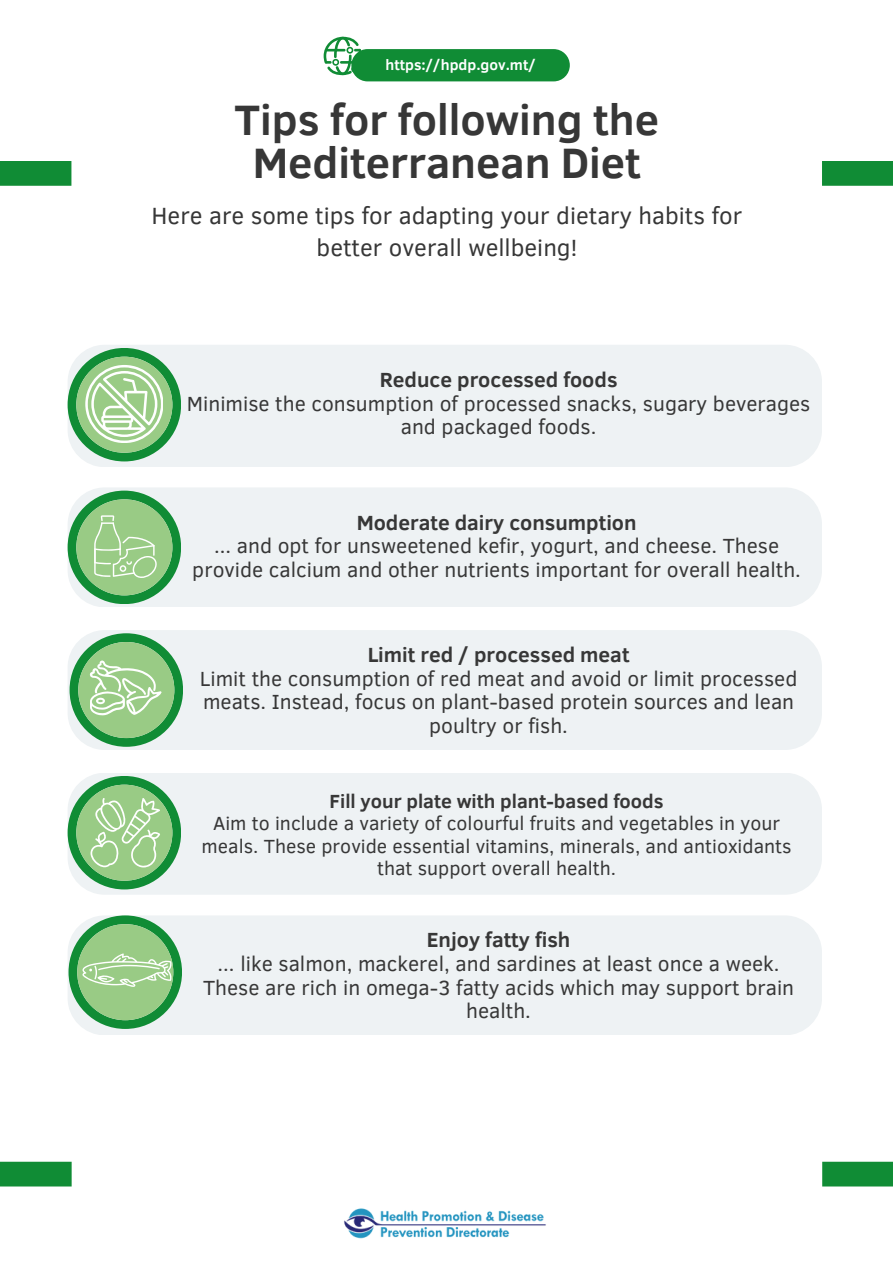
<style>
.page{position:relative;width:893px;height:1264px;background:#fff}
.page>*{position:absolute;margin:0;border:0;box-sizing:border-box;transform-origin:0 0}
.t1{font:700 43.65px/42.8px "Clear Sans";color:#373737;text-align:center}
.t2{font:24px/32.7px "Clear Sans";color:#373737;text-align:center}
.t3{font:21px/23.7px "Clear Sans";color:#373737;text-align:center}
.t4{font:19.5px/22.5px "Clear Sans";color:#373737;text-align:center}
.t5{font:700 14.85px "Clear Sans";color:#fff}
.s1{font-weight:700}
</style>
<div class="page">
<svg style="left:323px;top:37px;width:38px;height:38px"></svg>
<div style="left:351px;top:49px;width:218px;height:32px;background:#108c35;border-radius:16px"></div>
<div style="left:0;top:161px;width:71px;height:25px;background:#108c35"></div>
<div style="left:822px;top:161px;width:70px;height:25px;background:#108c35"></div>
<img style="left:344px;top:1208px;width:202px;height:31px">
<div style="left:0;top:1161px;width:72px;height:25px;background:#108c35"></div>
<div style="left:822px;top:1161px;width:70px;height:25px;background:#108c35"></div>
<div style="left:68px;top:345px;width:753px;height:122px;background:#eef2f4;border-radius:37px"></div>
<svg style="left:68px;top:348px;width:113px;height:113px"></svg>
<div style="left:68px;top:487px;width:753px;height:120px;background:#eef2f4;border-radius:37px"></div>
<svg style="left:68px;top:490px;width:113px;height:114px"></svg>
<div style="left:68px;top:630px;width:753px;height:120px;background:#eef2f4;border-radius:37px"></div>
<svg style="left:70px;top:633px;width:113px;height:113px"></svg>
<div style="left:68px;top:772px;width:753px;height:122px;background:#eef2f4;border-radius:37px"></div>
<svg style="left:68px;top:776px;width:113px;height:113px"></svg>
<div style="left:68px;top:915px;width:753px;height:120px;background:#eef2f4;border-radius:37px"></div>
<svg style="left:68px;top:915px;width:114px;height:113px"></svg>
<p class="t5" style="left:385px;top:54px;width:152px">https://hpdp.gov.mt/</p>
<h1 class="t1" style="left:234px;top:96px;width:426px">Tips for following the<br>Mediterranean Diet</h1>
<h2 class="t2" style="left:152px;top:198px;width:592px">Here are some tips for adapting your dietary habits for better overall wellbeing!</h2>
<p class="t3" style="left:187px;top:366px;width:625px"><span class="s1">Reduce processed foods<br></span>Minimise the consumption of processed snacks, sugary beverages and packaged foods.</p>
<p class="t3" style="left:192px;top:509px;width:610px"><span class="s1">Moderate dairy consumption<br></span>... and opt for unsweetened kefir, yogurt, and cheese. These provide calcium and other nutrients important for overall health.</p>
<p class="t3" style="left:200px;top:641px;width:599px"><span class="s1">Limit red / processed meat<br></span>Limit the consumption of red meat and avoid or limit processed meats. Instead, focus on plant-based protein sources and lean poultry or fish.</p>
<p class="t4" style="left:202px;top:788px;width:591px"><span class="s1">Fill your plate with plant-based foods<br></span>Aim to include a variety of colourful fruits and vegetables in your meals. These provide essential vitamins, minerals, and antioxidants that support overall health.</p>
<h3 class="t3" style="left:203px;top:926px;width:592px"><span class="s1">Enjoy fatty fish<br></span>... like salmon, mackerel, and sardines at least once a week.<br>These are rich in omega-3 fatty acids which may support brain health.</h3>
</div>
